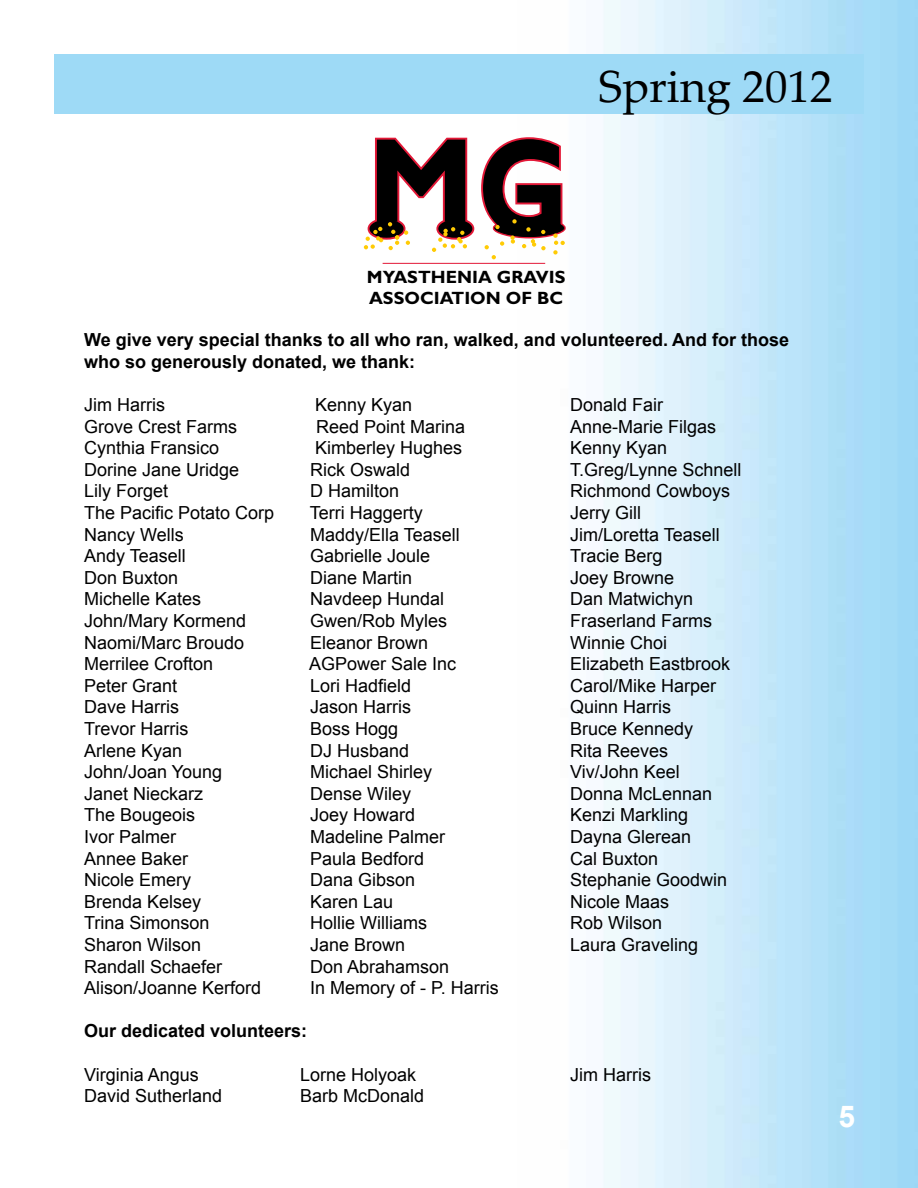
<style>
.page{position:relative;width:918px;height:1188px;background:#fff}
.page>*{position:absolute;margin:0;border:0;box-sizing:border-box;transform-origin:0 0}
.t1{font:45px "Palatino Linotype";color:#000}
.t2{font:700 30px "Arial";color:#fff}
.t3{font:18px "Arial";color:#000}
.t4{font:700 18px/21.6px "Arial";color:#000}
.t5{font:700 17.85px/21.5px "Gill Sans";color:#000}
</style>
<div class="page">
<div style="left:54px;top:54px;width:810px;height:60px;background:#9edaf6"></div>
<div style="left:436px;top:218px;width:38px;height:22px;border:4px solid #e31837;border-radius:50%"></div>
<div style="left:493px;top:216px;width:73px;height:22px;border:4px solid #e31837;border-radius:50%"></div>
<div style="left:438px;top:220px;width:34px;height:18px;background:#000;border-radius:50%"></div>
<hr style="left:383px;top:263px;width:162px;height:1px;background:#e31837">
<svg style="left:481px;top:137px;width:84px;height:122px"></svg>
<svg style="left:364px;top:137px;width:105px;height:115px"></svg>
<h1 class="t1" style="left:599px;top:55px;width:235px">Spring 2012</h1>
<p class="t5" style="left:367px;top:266px;width:200px">MYASTHENIA GRAVIS<br>ASSOCIATION OF BC</p>
<p class="t4" style="left:84px;top:330px;width:707px">We give very special thanks to all who ran, walked, and volunteered. And for those who so generously donated, we thank:</p>
<p class="t3" style="left:84px;top:393px;width:82px">Jim Harris</p>
<p class="t3" style="left:315px;top:393px;width:99px">Kenny Kyan</p>
<p class="t3" style="left:570px;top:393px;width:95px">Donald Fair</p>
<p class="t3" style="left:84px;top:414px;width:155px">Grove Crest Farms</p>
<p class="t3" style="left:316px;top:414px;width:151px">Reed Point Marina</p>
<p class="t3" style="left:570px;top:414px;width:148px">Anne-Marie Filgas</p>
<p class="t3" style="left:84px;top:436px;width:137px">Cynthia Fransico</p>
<p class="t3" style="left:315px;top:436px;width:149px">Kimberley Hughes</p>
<p class="t3" style="left:570px;top:436px;width:99px">Kenny Kyan</p>
<p class="t3" style="left:84px;top:458px;width:157px">Dorine Jane Uridge</p>
<p class="t3" style="left:310px;top:458px;width:102px">Rick Oswald</p>
<p class="t3" style="left:570px;top:458px;width:173px">T.Greg/Lynne Schnell</p>
<p class="t3" style="left:84px;top:479px;width:86px">Lily Forget</p>
<p class="t3" style="left:310px;top:479px;width:91px">D Hamilton</p>
<p class="t3" style="left:570px;top:479px;width:162px">Richmond Cowboys</p>
<p class="t3" style="left:84px;top:501px;width:192px">The Pacific Potato Corp</p>
<p class="t3" style="left:310px;top:501px;width:115px">Terri Haggerty</p>
<p class="t3" style="left:570px;top:501px;width:72px">Jerry Gill</p>
<p class="t3" style="left:84px;top:522px;width:101px">Nancy Wells</p>
<p class="t3" style="left:310px;top:522px;width:151px">Maddy/Ella Teasell</p>
<p class="t3" style="left:570px;top:522px;width:151px">Jim/Loretta Teasell</p>
<p class="t3" style="left:84px;top:544px;width:103px">Andy Teasell</p>
<p class="t3" style="left:310px;top:544px;width:122px">Gabrielle Joule</p>
<p class="t3" style="left:570px;top:544px;width:94px">Tracie Berg</p>
<p class="t3" style="left:84px;top:566px;width:96px">Don Buxton</p>
<p class="t3" style="left:310px;top:566px;width:104px">Diane Martin</p>
<p class="t3" style="left:570px;top:566px;width:106px">Joey Browne</p>
<p class="t3" style="left:84px;top:587px;width:119px">Michelle Kates</p>
<p class="t3" style="left:310px;top:587px;width:136px">Navdeep Hundal</p>
<p class="t3" style="left:570px;top:587px;width:125px">Dan Matwichyn</p>
<p class="t3" style="left:84px;top:609px;width:164px">John/Mary Kormend</p>
<p class="t3" style="left:310px;top:609px;width:139px">Gwen/Rob Myles</p>
<p class="t3" style="left:570px;top:609px;width:144px">Fraserland Farms</p>
<p class="t3" style="left:84px;top:630px;width:162px">Naomi/Marc Broudo</p>
<p class="t3" style="left:310px;top:630px;width:120px">Eleanor Brown</p>
<p class="t3" style="left:570px;top:630px;width:99px">Winnie Choi</p>
<p class="t3" style="left:84px;top:652px;width:131px">Merrilee Crofton</p>
<p class="t3" style="left:309px;top:652px;width:149px">AGPower Sale Inc</p>
<p class="t3" style="left:570px;top:652px;width:162px">Elizabeth Eastbrook</p>
<p class="t3" style="left:84px;top:674px;width:95px">Peter Grant</p>
<p class="t3" style="left:310px;top:674px;width:103px">Lori Hadfield</p>
<p class="t3" style="left:570px;top:674px;width:148px">Carol/Mike Harper</p>
<p class="t3" style="left:84px;top:695px;width:97px">Dave Harris</p>
<p class="t3" style="left:310px;top:695px;width:103px">Jason Harris</p>
<p class="t3" style="left:570px;top:695px;width:103px">Quinn Harris</p>
<p class="t3" style="left:84px;top:717px;width:106px">Trevor Harris</p>
<p class="t3" style="left:310px;top:717px;width:90px">Boss Hogg</p>
<p class="t3" style="left:570px;top:717px;width:125px">Bruce Kennedy</p>
<p class="t3" style="left:84px;top:738px;width:100px">Arlene Kyan</p>
<p class="t3" style="left:310px;top:738px;width:101px">DJ Husband</p>
<p class="t3" style="left:570px;top:738px;width:100px">Rita Reeves</p>
<p class="t3" style="left:84px;top:760px;width:140px">John/Joan Young</p>
<p class="t3" style="left:310px;top:760px;width:124px">Michael Shirley</p>
<p class="t3" style="left:570px;top:760px;width:111px">Viv/John Keel</p>
<p class="t3" style="left:84px;top:782px;width:121px">Janet Nieckarz</p>
<p class="t3" style="left:310px;top:782px;width:103px">Dense Wiley</p>
<p class="t3" style="left:570px;top:782px;width:144px">Donna McLennan</p>
<p class="t3" style="left:84px;top:803px;width:113px">The Bougeois</p>
<p class="t3" style="left:310px;top:803px;width:107px">Joey Howard</p>
<p class="t3" style="left:570px;top:803px;width:120px">Kenzi Markling</p>
<p class="t3" style="left:84px;top:825px;width:94px">Ivor Palmer</p>
<p class="t3" style="left:310px;top:825px;width:137px">Madeline Palmer</p>
<p class="t3" style="left:570px;top:825px;width:123px">Dayna Glerean</p>
<p class="t3" style="left:84px;top:846px;width:106px">Annee Baker</p>
<p class="t3" style="left:310px;top:846px;width:116px">Paula Bedford</p>
<p class="t3" style="left:570px;top:846px;width:90px">Cal Buxton</p>
<p class="t3" style="left:84px;top:868px;width:109px">Nicole Emery</p>
<p class="t3" style="left:310px;top:868px;width:107px">Dana Gibson</p>
<p class="t3" style="left:570px;top:868px;width:159px">Stephanie Goodwin</p>
<p class="t3" style="left:84px;top:890px;width:119px">Brenda Kelsey</p>
<p class="t3" style="left:310px;top:890px;width:85px">Karen Lau</p>
<p class="t3" style="left:570px;top:890px;width:101px">Nicole Maas</p>
<p class="t3" style="left:84px;top:911px;width:127px">Trina Simonson</p>
<p class="t3" style="left:310px;top:911px;width:118px">Hollie Williams</p>
<p class="t3" style="left:570px;top:911px;width:94px">Rob Wilson</p>
<p class="t3" style="left:84px;top:933px;width:119px">Sharon Wilson</p>
<p class="t3" style="left:310px;top:933px;width:97px">Jane Brown</p>
<p class="t3" style="left:570px;top:933px;width:130px">Laura Graveling</p>
<p class="t3" style="left:84px;top:954px;width:140px">Randall Schaefer</p>
<p class="t3" style="left:310px;top:954px;width:141px">Don Abrahamson</p>
<p class="t3" style="left:84px;top:976px;width:179px">Alison/Joanne Kerford</p>
<p class="t3" style="left:310px;top:976px;width:190px">In Memory of - P. Harris</p>
<p class="t4" style="left:84px;top:1021px;width:225px">Our dedicated volunteers:</p>
<p class="t3" style="left:84px;top:1062px;width:116px">Virginia Angus</p>
<p class="t3" style="left:300px;top:1062px;width:118px">Lorne Holyoak</p>
<p class="t3" style="left:570px;top:1062px;width:82px">Jim Harris</p>
<p class="t3" style="left:84px;top:1084px;width:140px">David Sutherland</p>
<p class="t3" style="left:300px;top:1084px;width:126px">Barb McDonald</p>
<h2 class="t2" style="left:838px;top:1097px;width:18px">5</h2>
</div>
